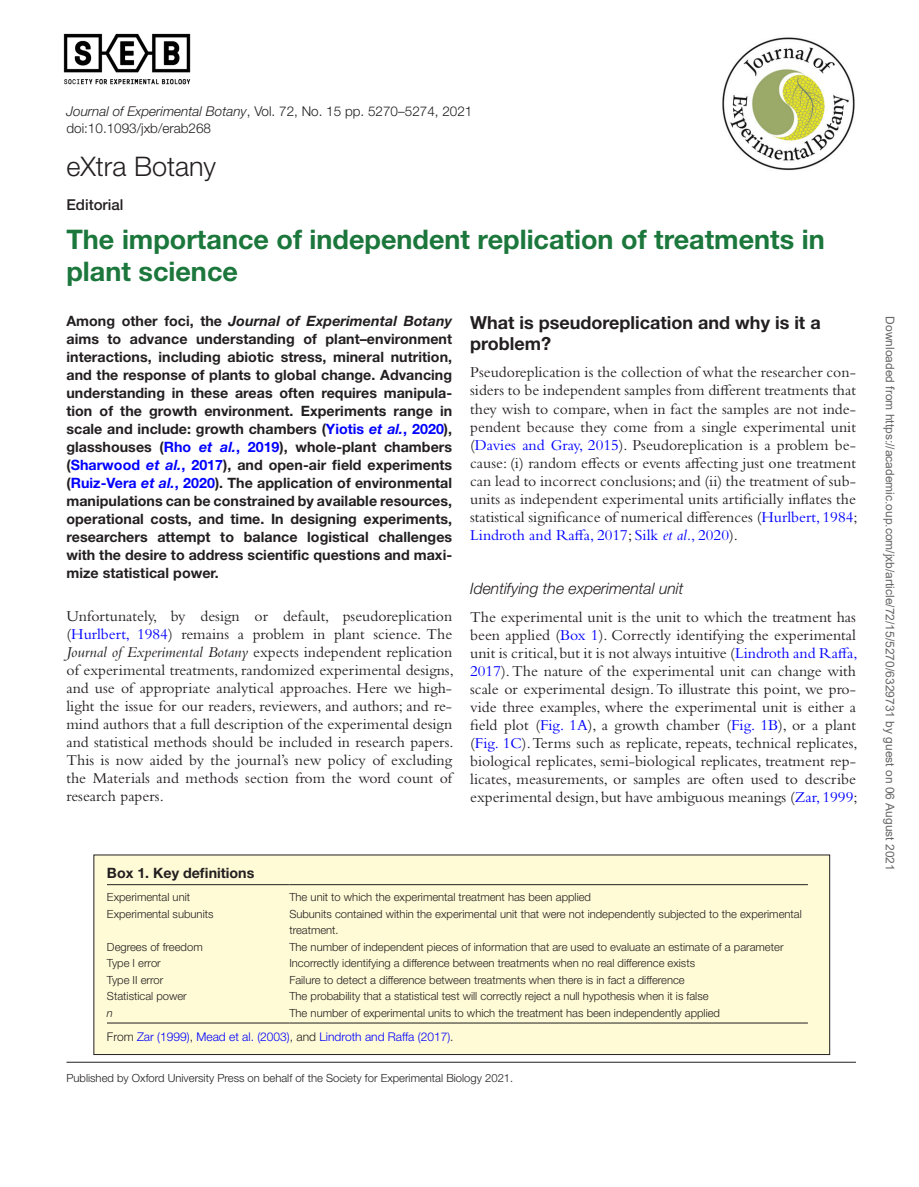
<style>
.page{position:relative;width:919px;height:1187px;background:#fff}
.page>*{position:absolute;margin:0;border:0;box-sizing:border-box;transform-origin:0 0}
.t1{font:700 27px/31.5px "Helvetica Neue LT Std";color:#1b773b}
.t2{font:300 27px "Helvetica Neue LT Std";color:#231f20}
.t3{font:700 18px/21px "Helvetica Neue LT Std";color:#231f20}
.t4{font:15.75px/18px "Bembo Std";color:#231f20;text-align:justify}
.t5{font:italic 300 15.75px "Helvetica Neue LT Std";color:#231f20}
.t6{font:500 15px "Helvetica Neue LT Std";color:#231f20}
.t7{font:700 14.25px/18px "Helvetica Neue LT Std";letter-spacing:.005em;color:#231f20;text-align:justify}
.t8{font:300 13.5px/16.5px "Helvetica Neue LT Std";color:#231f20}
.t9{font:12px "Arial";color:#666}
.t10{font:300 12px "Helvetica Neue LT Std";color:#00f}
.t11{font:300 11.25px/16.5px "Helvetica Neue LT Std";color:#231f20}
.t12{font:italic 300 11.25px "Helvetica Neue LT Std";color:#231f20}
.s1{font-style:italic}
.s2{color:#00f}
.s3{font-style:italic;color:#00f}
.s4{color:#231f20}
</style>
<div class="page">
<img style="left:722px;top:37px;width:133px;height:134px">
<img style="left:63px;top:33px;width:128px;height:52px">
<hr style="left:66px;top:1061px;width:789px;height:1px;background:#231f20">
<div style="left:94px;top:854px;width:735px;height:200px;background:#fffbd6"></div>
<hr style="left:107px;top:884px;width:182px;height:1px;background:#231f20">
<hr style="left:289px;top:884px;width:518px;height:1px;background:#231f20">
<hr style="left:107px;top:1022px;width:182px;height:1px;background:#231f20">
<hr style="left:289px;top:1022px;width:518px;height:1px;background:#231f20">
<p class="t8" style="left:66px;top:103px;width:407px"><span class="s1">Journal of Experimental Botany</span>, Vol. 72, No. 15 pp. 5270–5274, 2021 doi:10.1093/jxb/erab268</p>
<h1 class="t2" style="left:66px;top:149px;width:151px">eXtra Botany</h1>
<p class="t6" style="left:66px;top:196px;width:58px">Editorial</p>
<h1 class="t1" style="left:66px;top:223px;width:759px">The importance of independent replication of treatments in plant science</h1>
<p class="t7" style="left:66px;top:311px;width:387px">Among other foci, the <span class="s1">Journal of Experimental Botany </span>aims to advance understanding of plant–environment interactions, including abiotic stress, mineral nutrition, and the response of plants to global change. Advancing understanding in these areas often requires manipula&shy;tion of the growth environment. Experiments range in scale and include: growth chambers (<span class="s2">Yiotis</span> <span class="s3">et al.</span><span class="s2">, 2020</span>), glasshouses (<span class="s2">Rho</span> <span class="s3">et al.</span><span class="s2">, 2019</span>), whole-plant chambers (<span class="s2">Sharwood</span> <span class="s3">et al.</span><span class="s2">, 2017</span>), and open-air field experiments (<span class="s2">Ruiz-Vera</span> <span class="s3">et al.</span><span class="s2">, 2020</span>). The application of environmental manipulations can be constrained by available resources, operational costs, and time. In designing experiments, researchers attempt to balance logistical challenges with the desire to address scientific questions and maxi&shy;mize statistical power.</p>
<p class="t4" style="left:66px;top:607px;width:389px">Unfortunately, by design or default, pseudoreplication (<span class="s2">Hurlbert, 1984</span>) remains a problem in plant science. The <span class="s1">Journal of Experimental Botany</span> expects independent replication of experimental treatments, randomized experimental designs, and use of appropriate analytical approaches. Here we high&shy;light the issue for our readers, reviewers, and authors; and re&shy;mind authors that a full description of the experimental design and statistical methods should be included in research papers.<br>This is now aided by the journal’s new policy of excluding the Materials and methods section from the word count of research papers.</p>
<p class="t3" style="left:470px;top:311px;width:352px">What is pseudoreplication and why is it a problem?</p>
<p class="t4" style="left:470px;top:363px;width:389px">Pseudoreplication is the collection of what the researcher con&shy;siders to be independent samples from different treatments that they wish to compare, when in fact the samples are not inde&shy;pendent because they come from a single experimental unit (<span class="s2">Davies and Gray, 2015</span>). Pseudoreplication is a problem be&shy;cause: (i) random effects or events affecting just one treatment can lead to incorrect conclusions; and (ii) the treatment of sub&shy;units as independent experimental units artificially inflates the statistical significance of numerical differences (<span class="s2">Hurlbert, 1984</span>; <span class="s2">Lindroth and Raffa, 2017</span>; <span class="s2">Silk</span> <span class="s3">et al.</span><span class="s2">, 2020</span>).</p>
<p class="t5" style="left:470px;top:578px;width:215px">Identifying the experimental unit</p>
<p class="t4" style="left:470px;top:608px;width:389px">The experimental unit is the unit to which the treatment has been applied (<span class="s2">Box 1</span>). Correctly identifying the experimental unit is critical, but it is not always intuitive (<span class="s2">Lindroth and Raffa, 2017</span>). The nature of the experimental unit can change with scale or experimental design. To illustrate this point, we pro&shy;vide three examples, where the experimental unit is either a field plot (<span class="s2">Fig. 1A</span>), a growth chamber (<span class="s2">Fig. 1B</span>), or a plant (<span class="s2">Fig. 1C</span>). Terms such as replicate, repeats, technical replicates, biological replicates, semi-biological replicates, treatment rep&shy;licates, measurements, or samples are often used to describe experimental design, but have ambiguous meanings (<span class="s2">Zar, 1999</span>;</p>
<p class="t7" style="left:107px;top:863px;width:149px">Box 1. Key definitions</p>
<p class="t11" style="left:107px;top:888px;width:85px">Experimental unit</p>
<p class="t11" style="left:289px;top:888px;width:303px">The unit to which the experimental treatment has been applied</p>
<p class="t11" style="left:107px;top:905px;width:108px">Experimental subunits</p>
<p class="t11" style="left:289px;top:905px;width:514px">Subunits contained within the experimental unit that were not independently subjected to the experimental treatment.</p>
<p class="t11" style="left:107px;top:938px;width:97px">Degrees of freedom</p>
<p class="t11" style="left:289px;top:938px;width:495px">The number of independent pieces of information that are used to evaluate an estimate of a parameter</p>
<p class="t11" style="left:107px;top:954px;width:55px">Type I error</p>
<p class="t11" style="left:289px;top:954px;width:407px">Incorrectly identifying a difference between treatments when no real difference exists</p>
<p class="t11" style="left:107px;top:971px;width:58px">Type II error</p>
<p class="t11" style="left:289px;top:971px;width:397px">Failure to detect a difference between treatments when there is in fact a difference</p>
<p class="t11" style="left:107px;top:987px;width:81px">Statistical power</p>
<p class="t11" style="left:289px;top:987px;width:421px">The probability that a statistical test will correctly reject a null hypothesis when it is false</p>
<p class="t12" style="left:107px;top:1005px;width:8px">n</p>
<p class="t11" style="left:289px;top:1004px;width:432px">The number of experimental units to which the treatment has been independently applied</p>
<p class="t10" style="left:107px;top:1029px;width:348px"><span class="s4">From</span> Zar (1999)<span class="s4">,</span> Mead et al. (2003)<span class="s4">, and</span> Lindroth and Raffa (2017)<span class="s4">.</span></p>
<p class="t11" style="left:66px;top:1069px;width:448px">Published by Oxford University Press on behalf of the Society for Experimental Biology 2021.</p>
<p class="t9" style="left:894px;top:316px;width:555px;rotate:90deg">Downloaded from https://academic.oup.com/jxb/article/72/15/5270/6329731 by guest on 06 August 2021</p>
</div>
